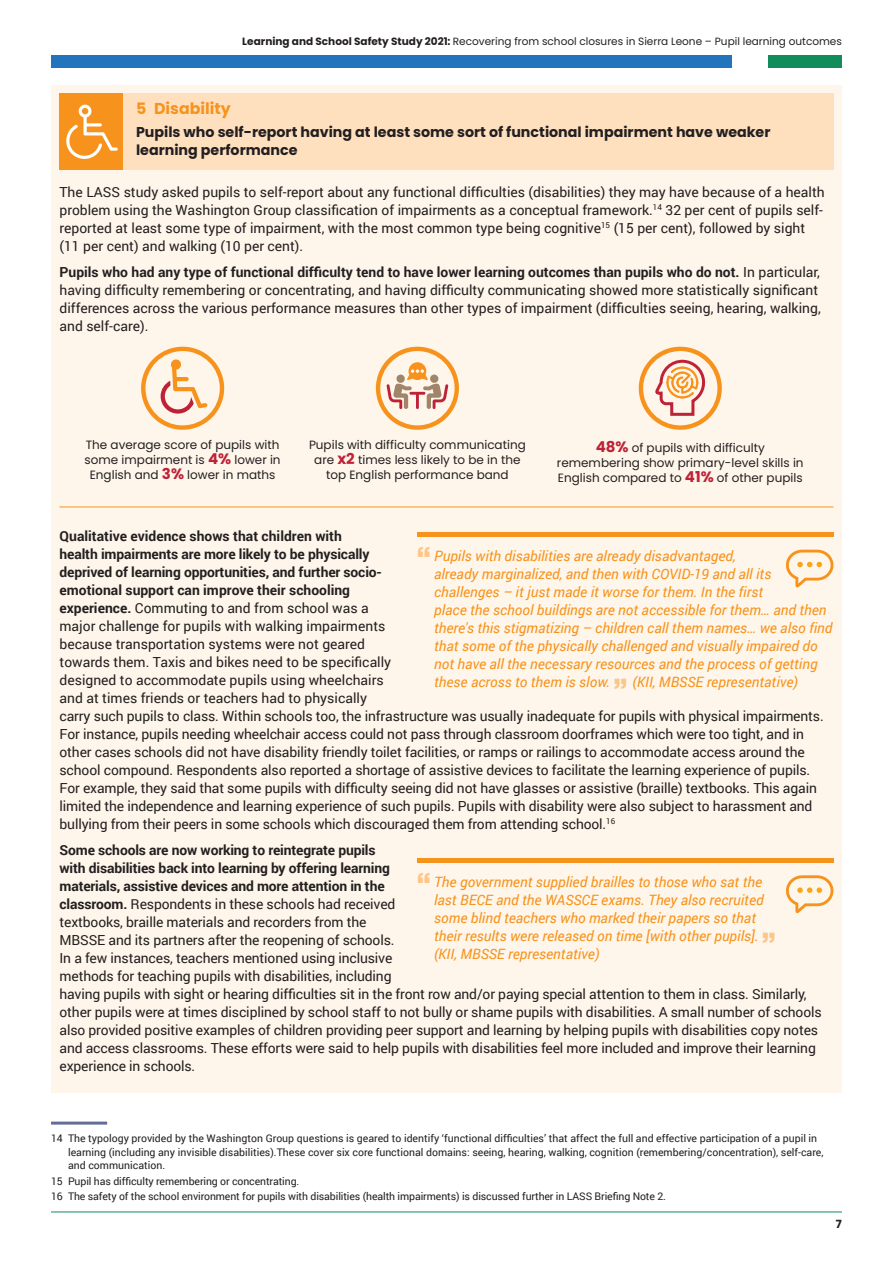
<style>
.page{position:relative;width:893px;height:1263px;background:#fff}
.page>*{position:absolute;margin:0;border:0;box-sizing:border-box;transform-origin:0 0}
.t1{font:700 15.75px "Poppins";color:#f7931d}
.t2{font:italic 14.25px/18px "Roboto";color:#f7931d}
.t3{font:700 14.25px/18px "Poppins";color:#231f20}
.t4{font:13.8px/18px "Roboto";letter-spacing:-.01em;color:#231f20}
.t5{font:12px/15px "Poppins";color:#231f20;text-align:center}
.t6{font:700 11.25px "Poppins";color:#231f20}
.t7{font:10.5px/13.5px "Roboto";color:#231f20}
.t8{font:10.5px "Poppins";color:#231f20}
.s1{font-weight:700}
.s2{font-weight:700;font-size:15px;color:#be2237}
.s3{font-family:"Helvetica Neue LT Pro";font-weight:900;font-style:normal;font-size:27px;color:#fdc689}
</style>
<div class="page">
<hr style="left:51px;top:1211px;width:791px;height:1px;background:#118d5c">
<div style="left:768px;top:55px;width:74px;height:13px;background:#118d5c"></div>
<div style="left:51px;top:55px;width:680px;height:13px;background:#2275bc"></div>
<div style="left:51px;top:85px;width:791px;height:1007px;background:#fef6eb"></div>
<div style="left:123px;top:94px;width:710px;height:76px;background:#fee0bf"></div>
<div style="left:60px;top:94px;width:63px;height:76px;background:#f7931d"></div>
<svg style="left:66px;top:105px;width:52px;height:54px"></svg>
<hr style="left:60px;top:507px;width:773px;height:1px;background:#f7931d">
<svg style="left:376px;top:347px;width:83px;height:83px"></svg>
<svg style="left:639px;top:347px;width:83px;height:83px"></svg>
<svg style="left:141px;top:347px;width:83px;height:83px"></svg>
<hr style="left:51px;top:1121px;width:56px;height:3px;background:#636d98">
<hr style="left:417px;top:533px;width:416px;height:4px;background:#f7931d">
<svg style="left:786px;top:550px;width:48px;height:37px"></svg>
<div style="left:417px;top:858px;width:416px;height:5px;background:#f7931d"></div>
<svg style="left:786px;top:875px;width:48px;height:38px"></svg>
<p class="t8" style="left:242px;top:35px;width:601px"><span class="s1">Learning and School Safety Study 2021:</span> Recovering from school closures in Sierra Leone – Pupil learning outcomes</p>
<p class="t1" style="left:136px;top:100px;width:96px">5 Disability</p>
<p class="t3" style="left:136px;top:123px;width:636px">Pupils who self-report having at least some sort of functional impairment have weaker learning performance</p>
<p class="t4" style="left:60px;top:182px;width:767px">The LASS study asked pupils to self-report about any functional difficulties (disabilities) they may have because of a health problem using the Washington Group classification of impairments as a conceptual framework.<sup>14</sup> 32 per cent of pupils self&shy;reported at least some type of impairment, with the most common type being cognitive<sup>15</sup> (15 per cent), followed by sight (11 per cent) and walking (10 per cent).</p>
<p class="t4" style="left:60px;top:263px;width:763px"><span class="s1">Pupils who had any type of functional difficulty tend to have lower learning outcomes than pupils who do not.</span> In particular, having difficulty remembering or concentrating, and having difficulty communicating showed more statistically significant differences across the various performance measures than other types of impairment (difficulties seeing, hearing, walking, and self-care).</p>
<p class="t5" style="left:85px;top:438px;width:198px">The average score of pupils with some impairment is <span class="s2">4%</span> lower in<br>English and <span class="s2">3%</span> lower in maths</p>
<p class="t5" style="left:309px;top:438px;width:218px">Pupils with difficulty communicating are <span class="s2">x2</span> times less likely to be in the top English performance band</p>
<p class="t5" style="left:557px;top:440px;width:248px"><span class="s2">48%</span> of pupils with difficulty remembering show primary-level skills in<br>English compared to <span class="s2">41%</span> of other pupils</p>
<p class="t4" style="left:60px;top:526px;width:766px"><span class="s1">Qualitative evidence shows that children with<br>health impairments are more likely to be physically<br>deprived of learning opportunities, and further socio-<br>emotional support can improve their schooling<br>experience.</span> Commuting to and from school was a<br>major challenge for pupils with walking impairments<br>because transportation systems were not geared<br>towards them. Taxis and bikes need to be specifically<br>designed to accommodate pupils using wheelchairs<br>and at times friends or teachers had to physically<br>carry such pupils to class. Within schools too, the infrastructure was usually inadequate for pupils with physical impairments.<br>For instance, pupils needing wheelchair access could not pass through classroom doorframes which were too tight, and in other cases schools did not have disability friendly toilet facilities, or ramps or railings to accommodate access around the school compound. Respondents also reported a shortage of assistive devices to facilitate the learning experience of pupils.<br>For example, they said that some pupils with difficulty seeing did not have glasses or assistive (braille) textbooks. This again limited the independence and learning experience of such pupils. Pupils with disability were also subject to harassment and bullying from their peers in some schools which discouraged them from attending school.<sup>16</sup></p>
<p class="t4" style="left:60px;top:841px;width:764px"><span class="s1">Some schools are now working to reintegrate pupils<br>with disabilities back into learning by offering learning<br>materials, assistive devices and more attention in the<br>classroom.</span> Respondents in these schools had received<br>textbooks, braille materials and recorders from the<br>MBSSE and its partners after the reopening of schools.<br>In a few instances, teachers mentioned using inclusive<br>methods for teaching pupils with disabilities, including<br>having pupils with sight or hearing difficulties sit in the front row and/or paying special attention to them in class. Similarly, other pupils were at times disciplined by school staff to not bully or shame pupils with disabilities. A small number of schools also provided positive examples of children providing peer support and learning by helping pupils with disabilities copy notes and access classrooms. These efforts were said to help pupils with disabilities feel more included and improve their learning experience in schools.</p>
<p class="t2" style="left:434px;top:547px;width:400px;text-indent:-17px"><span class="s3">“</span> Pupils with disabilities are already disadvantaged,<br>already marginalized, and then with COVID-19 and all its challenges – it just made it worse for them. In the first<br>place the school buildings are not accessible for them… and then there's this stigmatizing – children call them names… we also find that some of the physically challenged and visually impaired do not have all the necessary resources and the process of getting these across to them is slow. <span class="s3">”</span> (KII, MBSSE representative)</p>
<p class="t2" style="left:434px;top:872px;width:343px;text-indent:-17px"><span class="s3">“</span> The government supplied brailles to those who sat the last BECE and the WASSCE exams. They also recruited some blind teachers who marked their papers so that their results were released on time [with other pupils]. <span class="s3">” </span>(KII, MBSSE representative)</p>
<p class="t7" style="left:68px;top:1131px;width:757px;text-indent:-17px">14 The typology provided by the Washington Group questions is geared to identify ‘functional difficulties’ that affect the full and effective participation of a pupil in learning (including any invisible disabilities).These cover six core functional domains: seeing, hearing, walking, cognition (remembering/concentration), self-care, and communication.</p>
<p class="t7" style="left:51px;top:1173px;width:616px;line-height:15.6px">15 Pupil has difficulty remembering or concentrating.<br>16 The safety of the school environment for pupils with disabilities (health impairments) is discussed further in LASS Briefing Note 2.</p>
<p class="t6" style="left:836px;top:1217px;width:8px">7</p>
</div>
